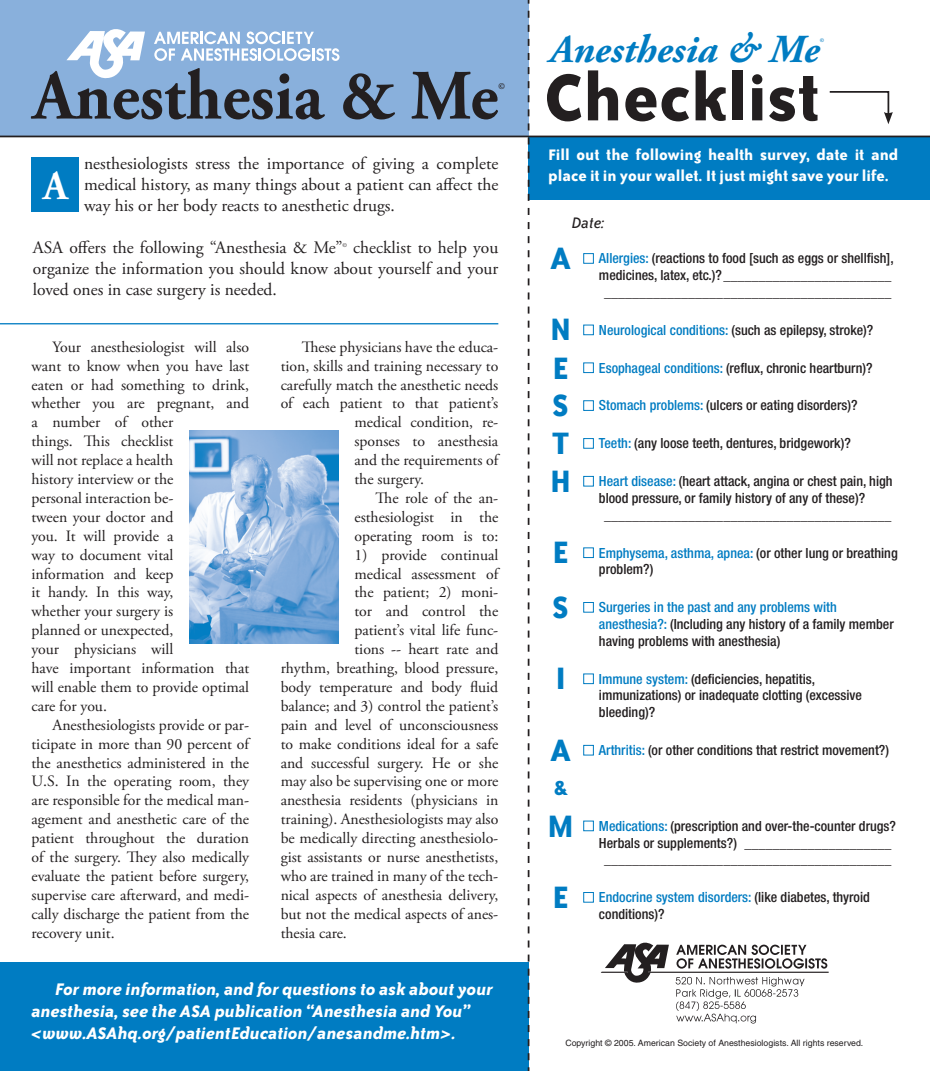
<style>
.page{position:relative;width:930px;height:1071px;background:#fff}
.page>*{position:absolute;margin:0;border:0;box-sizing:border-box;transform-origin:0 0}
.t1{font:700 75.6px "Bailey Sans ITC";color:#231f20}
.t2{font:700 70.52px "Adobe Garamond Pro";color:#231f20;scale:.95 1}
.t3{font:700 41.3px "Adobe Garamond Pro";color:#fff;scale:.95 1}
.t4{font:italic 700 39.73px "Adobe Garamond Pro";color:#007cc2}
.t5{font:700 35.52px "Bailey Sans ITC";color:#007cc2}
.t6{font:700 23.1px "Bailey Sans ITC";color:#007cc2}
.t7{font:italic 700 19.25px/22.4px "Bailey Sans ITC";color:#fff}
.t8{font:17.5px/21px "Adobe Garamond Pro";color:#231f20;text-align:justify}
.t9{font:700 17.5px/21px "Bailey Sans ITC";color:#fff}
.t10{font:italic 17.5px "Bailey Sans ITC";color:#231f20}
.t11{font:15.75px/18.9px "Adobe Garamond Pro";color:#231f20;text-align:justify}
.t12{font:500 condensed 14px/16.8px "Helvetica Neue";color:#231f20}
.t13{font:8.75px "Helvetica";color:#231f20}
.t14{font:700 8.75px "Adobe Garamond Pro";color:#231f20;scale:.95 1}
.t15{font:5.77px "Adobe Garamond Pro";color:#231f20}
.t16{font:italic 700 5.42px "Adobe Garamond Pro";color:#007cc2}
.s1{color:#007cc2}
</style>
<div class="page">
<div style="left:528px;top:136px;width:401px;height:63px;background:#007cc2"></div>
<div style="left:583px;top:253px;width:10px;height:11px;border:1px solid #007cc2"></div>
<div style="left:583px;top:325px;width:10px;height:10px;border:1px solid #007cc2"></div>
<div style="left:583px;top:362px;width:10px;height:11px;border:1px solid #007cc2"></div>
<div style="left:583px;top:400px;width:10px;height:11px;border:1px solid #007cc2"></div>
<div style="left:583px;top:438px;width:10px;height:11px;border:1px solid #007cc2"></div>
<div style="left:583px;top:476px;width:10px;height:11px;border:1px solid #007cc2"></div>
<div style="left:583px;top:547px;width:10px;height:11px;border:1px solid #007cc2"></div>
<div style="left:583px;top:602px;width:10px;height:11px;border:1px solid #007cc2"></div>
<div style="left:583px;top:674px;width:10px;height:10px;border:1px solid #007cc2"></div>
<div style="left:583px;top:745px;width:10px;height:11px;border:1px solid #007cc2"></div>
<div style="left:583px;top:821px;width:10px;height:10px;border:1px solid #007cc2"></div>
<div style="left:583px;top:892px;width:10px;height:11px;border:1px solid #007cc2"></div>
<div style="left:0;top:0;width:529px;height:136px;background:#89b0dc"></div>
<div style="left:0;top:962px;width:528px;height:109px;background:#007cc2"></div>
<hr style="left:0;top:323px;width:498px;height:1px;background:#007cc2">
<div style="left:32px;top:157px;width:47px;height:54px;background:#007cc2"></div>
<hr style="left:0;top:136px;width:929px;height:1px;background:#231f20">
<img style="left:189px;top:431px;width:149px;height:212px">
<svg style="left:527px;top:0;width:2px;height:1071px"></svg>
<svg style="left:601px;top:942px;width:227px;height:82px"></svg>
<svg style="left:829px;top:91px;width:63px;height:33px"></svg>
<svg style="left:66px;top:29px;width:79px;height:50px"></svg>
<svg style="left:154px;top:31px;width:185px;height:30px"></svg>
<p class="t2" style="left:33px;top:55px;width:491px">Anesthesia &amp; Me</p>
<p class="t14" style="left:498px;top:81px;width:8px">©</p>
<p class="t8" style="left:84px;top:154px;width:415px">nesthesiologists stress the importance of giving a complete medical history, as many things about a patient can affect the way his or her body reacts to anesthetic drugs.</p>
<p class="t8" style="left:33px;top:238px;width:311px">ASA offers the following “Anesthesia &amp; Me”</p>
<p class="t15" style="left:342px;top:242px;width:6px">©</p>
<p class="t3" style="left:43px;top:162px;width:27px">A</p>
<p class="t8" style="left:33px;top:238px;width:467px;text-indent:320px">checklist to help you organize the information you should know about yourself and your loved ones in case surgery is needed.</p>
<p class="t11" style="left:32px;top:338px;width:219px;text-align:left;text-indent:21px">Your anesthesiologist will also want to know when you have last eaten or had something to drink, whether you are pregnant, and a number of other<br>things. This checklist<br>will not replace a health<br>history interview or the<br>personal interaction be-<br>tween your doctor and<br>you. It will provide a<br>way to document vital information and keep<br>it handy. In this way,<br>whether your surgery is<br>planned or unexpected,<br>your physicians will<br>have important information that will enable them to provide optimal care for you.</p>
<p class="t11" style="left:32px;top:716px;width:219px;text-indent:21px">Anesthesiologists provide or par&shy;ticipate in more than 90 percent of the anesthetics administered in the U.S. In the operating room, they are responsible for the medical man&shy;agement and anesthetic care of the patient throughout the duration of the surgery. They also medically evaluate the patient before surgery, supervise care afterward, and medi&shy;cally discharge the patient from the recovery unit.</p>
<p class="t11" style="left:302px;top:338px;width:198px">These physicians have the educa-</p>
<p class="t11" style="left:280px;top:357px;width:219px">tion, skills and training necessary to</p>
<p class="t11" style="left:280px;top:376px;width:219px">carefully match the anesthetic needs</p>
<p class="t11" style="left:280px;top:395px;width:219px">of each patient to that patient’s</p>
<p class="t11" style="left:354px;top:413px;width:145px">medical condition, re-</p>
<p class="t11" style="left:354px;top:432px;width:145px">sponses to anesthesia</p>
<p class="t11" style="left:354px;top:451px;width:145px">and the requirements of</p>
<p class="t11" style="left:354px;top:470px;width:71px">the surgery.</p>
<p class="t11" style="left:354px;top:489px;width:145px;text-indent:21px">The role of the an&shy;esthesiologist in the operating room is to:</p>
<p class="t11" style="left:354px;top:546px;width:145px">1) provide continual</p>
<p class="t11" style="left:354px;top:565px;width:145px">medical assessment of</p>
<p class="t11" style="left:354px;top:584px;width:145px">the patient; 2) moni-</p>
<p class="t11" style="left:354px;top:602px;width:145px">tor and control the</p>
<p class="t11" style="left:354px;top:621px;width:145px">patient’s vital life func-</p>
<p class="t11" style="left:354px;top:640px;width:145px">tions -- heart rate and</p>
<p class="t11" style="left:280px;top:659px;width:219px">rhythm, breathing, blood pressure,</p>
<p class="t11" style="left:280px;top:678px;width:219px">body temperature and body fluid</p>
<p class="t11" style="left:280px;top:697px;width:219px">balance; and 3) control the patient’s</p>
<p class="t11" style="left:280px;top:716px;width:219px">pain and level of unconsciousness</p>
<p class="t11" style="left:280px;top:735px;width:219px">to make conditions ideal for a safe</p>
<p class="t11" style="left:280px;top:754px;width:219px">and successful surgery. He or she</p>
<p class="t11" style="left:280px;top:773px;width:219px">may also be supervising one or more</p>
<p class="t11" style="left:280px;top:791px;width:219px">anesthesia residents (physicians in</p>
<p class="t11" style="left:280px;top:810px;width:219px">training). Anesthesiologists may also</p>
<p class="t11" style="left:280px;top:829px;width:219px">be medically directing anesthesiolo-</p>
<p class="t11" style="left:280px;top:848px;width:219px">gist assistants or nurse anesthetists,</p>
<p class="t11" style="left:280px;top:867px;width:219px">who are trained in many of the tech-</p>
<p class="t11" style="left:280px;top:886px;width:219px">nical aspects of anesthesia delivery,</p>
<p class="t11" style="left:280px;top:905px;width:219px">but not the medical aspects of anes-</p>
<p class="t11" style="left:280px;top:924px;width:68px">thesia care.</p>
<p class="t7" style="left:32px;top:977px;width:463px;text-indent:23px">For more information, and for questions to ask about your anesthesia, see the ASA publication “Anesthesia and You” &lt;www.ASAhq.org/patientEducation/anesandme.htm&gt;.</p>
<p class="t4" style="left:549px;top:26px;width:271px">Anesthesia &amp; Me</p>
<p class="t16" style="left:819px;top:37px;width:6px">©</p>
<p class="t1" style="left:545px;top:56px;width:276px">Checklist</p>
<p class="t9" style="left:548px;top:144px;width:351px">Fill out the following health survey, date it and place it in your wallet. It just might save your life.</p>
<p class="t10" style="left:571px;top:214px;width:34px">Date:</p>
<p class="t5" style="left:550px;top:239px;width:22px">A</p>
<p class="t5" style="left:549px;top:310px;width:23px">N</p>
<p class="t5" style="left:552px;top:349px;width:18px">E</p>
<p class="t5" style="left:552px;top:386px;width:18px">S</p>
<p class="t5" style="left:551px;top:423px;width:20px">T</p>
<p class="t5" style="left:549px;top:461px;width:23px">H</p>
<p class="t5" style="left:552px;top:533px;width:18px">E</p>
<p class="t5" style="left:552px;top:588px;width:18px">S</p>
<p class="t5" style="left:555px;top:659px;width:13px">I</p>
<p class="t5" style="left:550px;top:731px;width:22px">A</p>
<p class="t6" style="left:553px;top:776px;width:15px">&amp;</p>
<p class="t5" style="left:547px;top:807px;width:28px">M</p>
<p class="t5" style="left:552px;top:878px;width:18px">E</p>
<p class="t12" style="left:598px;top:250px;width:296px;text-align:center"><span class="s1">Allergies:</span> (reactions to food [such as eggs or shellfish], medicines, latex, etc.)?________________________ _________________________________________</p>
<p class="t12" style="left:598px;top:321px;width:276px"><span class="s1">Neurological conditions:</span> (such as epilepsy, stroke)?</p>
<p class="t12" style="left:598px;top:359px;width:275px"><span class="s1">Esophageal conditions:</span> (reflux, chronic heartburn)?</p>
<p class="t12" style="left:598px;top:397px;width:260px"><span class="s1">Stomach problems:</span> (ulcers or eating disorders)?</p>
<p class="t12" style="left:598px;top:435px;width:253px"><span class="s1">Teeth:</span> (any loose teeth, dentures, bridgework)?</p>
<p class="t12" style="left:598px;top:473px;width:295px"><span class="s1">Heart disease:</span> (heart attack, angina or chest pain, high</p>
<p class="t12" style="left:598px;top:489px;width:267px">blood pressure, or family history of any of these)?</p>
<p class="t12" style="left:604px;top:506px;width:288px">_________________________________________</p>
<p class="t12" style="left:598px;top:544px;width:300px"><span class="s1">Emphysema, asthma, apnea:</span> (or other lung or breathing problem?)</p>
<p class="t12" style="left:598px;top:599px;width:296px"><span class="s1">Surgeries in the past and any problems with anesthesia?:</span> (Including any history of a family member having problems with anesthesia)</p>
<p class="t12" style="left:598px;top:670px;width:264px"><span class="s1">Immune system:</span> (deficiencies, hepatitis, immunizations) or inadequate clotting (excessive bleeding)?</p>
<p class="t12" style="left:598px;top:742px;width:291px"><span class="s1">Arthritis:</span> (or other conditions that restrict movement?)</p>
<p class="t12" style="left:598px;top:817px;width:298px;text-align:center"><span class="s1">Medications:</span> (prescription and over-the-counter drugs?<br>Herbals or supplements?) _____________________ _________________________________________</p>
<p class="t12" style="left:598px;top:889px;width:272px"><span class="s1">Endocrine system disorders:</span> (like diabetes, thyroid conditions)?</p>
<p class="t13" style="left:565px;top:1038px;width:299px">Copyright © 2005. American Society of Anesthesiologists. All rights reserved.</p>
</div>
